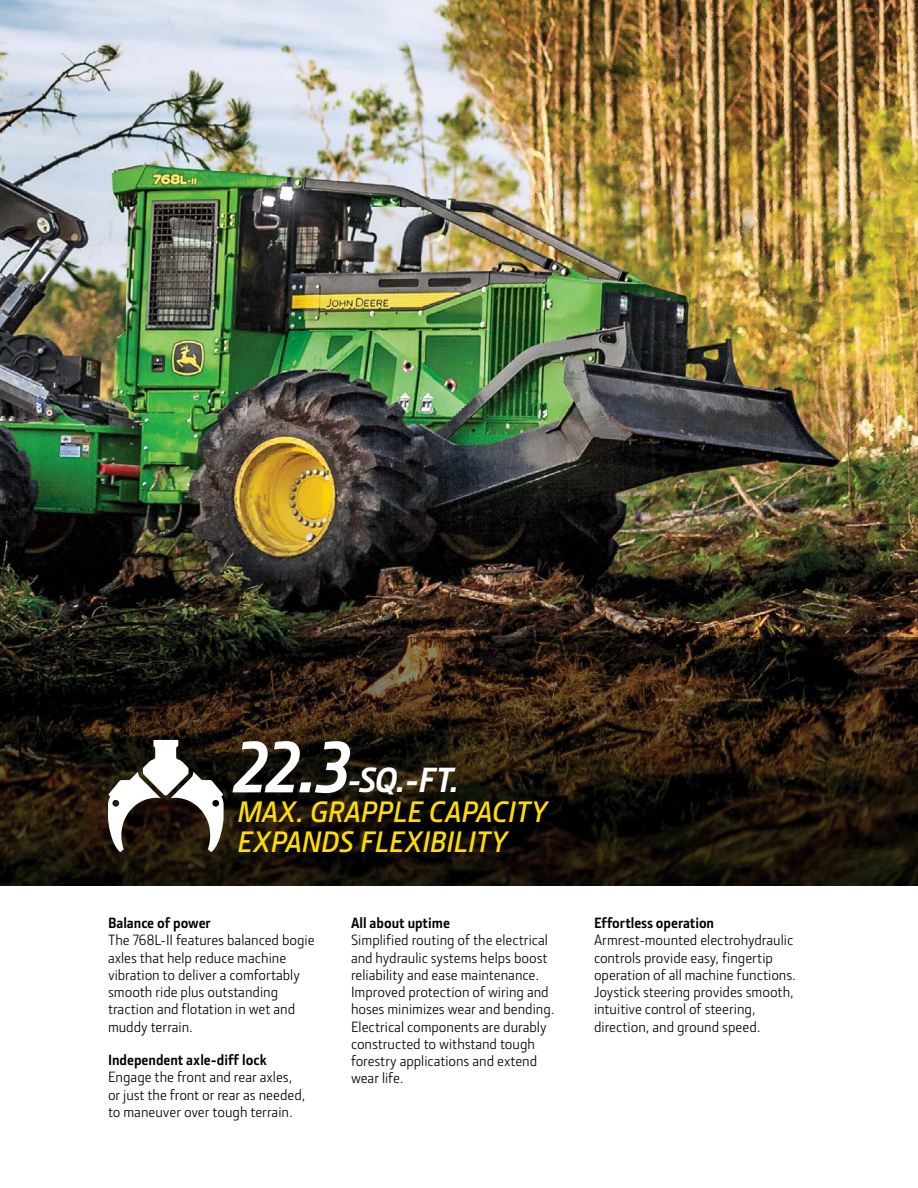
<style>
.page{position:relative;width:918px;height:1188px;background:#fff}
.page>*{position:absolute;margin:0;border:0;box-sizing:border-box;transform-origin:0 0}
.t1{font:italic 700 35.25px "JD Sans Pro";color:#fff}
.t2{font:italic 600 29.85px/29.7px "JD Sans Pro";color:#fd0}
.t3{font:15px/17.2px "JD Sans Pro";color:#000}
.t4{font:700 15px "JD Sans Pro";color:#000}
.s1{font-size:73.2px}
</style>
<div class="page">
<img style="left:0;top:0;width:918px;height:637px">
<svg style="left:0;top:637px;width:918px;height:249px;background:#1e150b"></svg>
<svg style="left:108px;top:740px;width:116px;height:112px"></svg>
<h1 class="t1" style="left:234px;top:757px;width:228px"><span class="s1">22.3</span>-SQ.-FT.</h1>
<h2 class="t2" style="left:237px;top:796px;width:311px">MAX. GRAPPLE CAPACITY<br>EXPANDS FLEXIBILITY</h2>
<p class="t4" style="left:108px;top:913px;width:104px">Balance of power</p>
<p class="t3" style="left:108px;top:931px;width:208px">The 768L-II features balanced bogie axles that help reduce machine vibration to deliver a comfortably smooth ride plus outstanding traction and flotation in wet and muddy terrain.</p>
<p class="t4" style="left:108px;top:1050px;width:160px">Independent axle-diff lock</p>
<p class="t3" style="left:108px;top:1068px;width:199px">Engage the front and rear axles, or just the front or rear as needed, to maneuver over tough terrain.</p>
<p class="t4" style="left:351px;top:913px;width:100px">All about uptime</p>
<p class="t3" style="left:351px;top:931px;width:205px">Simplified routing of the electrical and hydraulic systems helps boost reliability and ease maintenance.<br>Improved protection of wiring and hoses minimizes wear and bending.<br>Electrical components are durably constructed to withstand tough forestry applications and extend wear life.</p>
<p class="t4" style="left:594px;top:913px;width:122px">Effortless operation</p>
<p class="t3" style="left:594px;top:931px;width:204px">Armrest-mounted electrohydraulic controls provide easy, fingertip operation of all machine functions.<br>Joystick steering provides smooth, intuitive control of steering, direction, and ground speed.</p>
</div>
